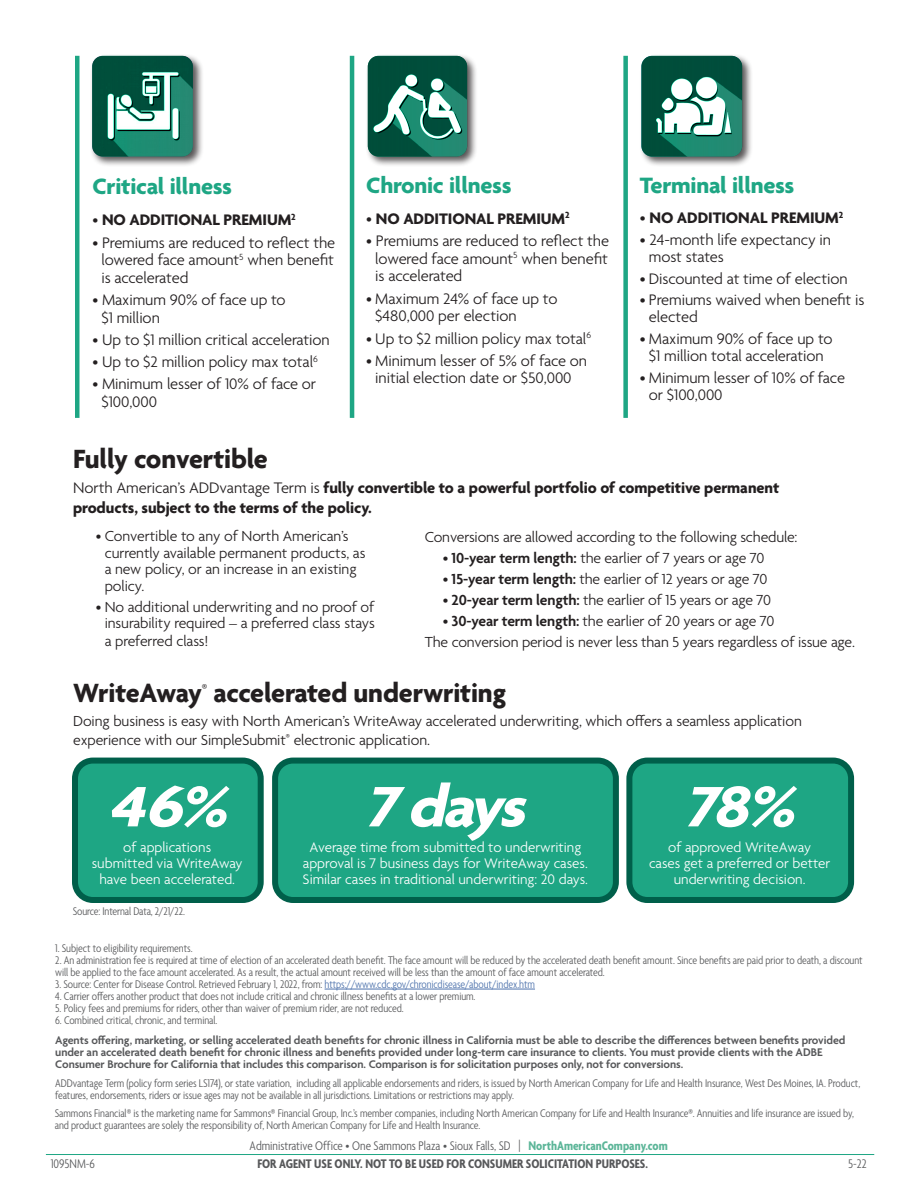
<style>
.page{position:relative;width:918px;height:1188px;background:#fff}
.page>*{position:absolute;margin:0;border:0;box-sizing:border-box;transform-origin:0 0}
.t1{font:italic 700 61.65px "Agenda";color:#fff;scale:1.1 1}
.t2{font:italic 700 61.65px "Agenda";color:#fff;scale:1.16 1}
.t3{font:700 28.5px "Agenda";letter-spacing:-.005em;color:#231f20}
.t4{font:700 24px "Agenda";letter-spacing:-.01em;color:#1ea684}
.t5{font:300 16.5px/17.7px "Agenda";letter-spacing:-.005em;color:#231f20}
.t6{font:700 16.5px/19.5px "Agenda";letter-spacing:-.005em;color:#231f20}
.t7{font:300 15.75px/16.5px "Agenda";letter-spacing:-.01em;color:#231f20}
.t8{font:300 15px/15.8px "Agenda";color:#fff;text-align:center}
.t9{font:300 condensed 13.5px "Agenda";color:#57585a}
.t10{font:700 condensed 13.5px "Agenda";color:#57585a}
.t11{font:300 12.3px "Agenda";color:#231f20}
.t12{font:300 condensed 12px/12px "Agenda";letter-spacing:-.005em;color:#57585a}
.t13{font:600 12px/12px "Agenda";letter-spacing:-.005em;color:#57585a}
.s1{font-weight:300}
.s2{font-weight:600}
.s3{color:#4d72ac}
.s4{font-weight:700;color:#5cb598}
</style>
<div class="page">
<hr style="left:46px;top:1154px;width:828px;height:1px;background:#1ea684">
<div style="left:90px;top:54px;width:114px;height:114px;background:#231f20;opacity:.75"></div>
<img style="left:92px;top:56px;width:101px;height:101px">
<div style="left:366px;top:54px;width:112px;height:114px;background:#231f20;opacity:.75"></div>
<img style="left:368px;top:56px;width:99px;height:101px">
<div style="left:639px;top:54px;width:114px;height:114px;background:#231f20;opacity:.75"></div>
<img style="left:641px;top:56px;width:101px;height:101px">
<div style="left:75px;top:56px;width:5px;height:362px;background:#1ea684"></div>
<hr style="left:350px;top:56px;width:4px;height:362px;background:#1ea684">
<div style="left:623px;top:56px;width:5px;height:362px;background:#1ea684"></div>
<div style="left:75px;top:761px;width:186px;height:139px;background:#1ea684;border-radius:18px"></div>
<div style="left:72px;top:758px;width:192px;height:145px;border:6px solid #005f4a;border-radius:18px"></div>
<div style="left:275px;top:761px;width:341px;height:139px;background:#1ea684;border-radius:18px"></div>
<div style="left:272px;top:758px;width:347px;height:145px;border:6px solid #005f4a;border-radius:18px"></div>
<div style="left:629px;top:761px;width:222px;height:139px;background:#1ea684;border-radius:18px"></div>
<div style="left:626px;top:758px;width:228px;height:145px;border:6px solid #005f4a;border-radius:18px"></div>
<hr style="left:325px;top:989px;width:210px;height:1px;background:#4d72ac">
<p class="t4" style="left:92px;top:174px;width:141px">Critical illness</p>
<p class="t6" style="left:92px;top:211px;width:205px"><span class="s1">•</span> NO ADDITIONAL PREMIUM<sup>2</sup></p>
<p class="t5" style="left:101px;top:234px;width:235px;text-align:justify;text-indent:-9px">• Premiums are reduced to reflect the lowered face amount<sup>5</sup> when benefit is accelerated</p>
<p class="t5" style="left:101px;top:292px;width:186px;text-indent:-9px">• Maximum 90% of face up to $1 million</p>
<p class="t5" style="left:92px;top:332px;width:239px">• Up to $1 million critical acceleration</p>
<p class="t5" style="left:92px;top:354px;width:227px">• Up to $2 million policy max total<sup>6</sup></p>
<p class="t5" style="left:101px;top:376px;width:216px;text-indent:-9px">• Minimum lesser of 10% of face or $100,000</p>
<p class="t4" style="left:366px;top:172px;width:147px">Chronic illness</p>
<p class="t6" style="left:366px;top:210px;width:205px"><span class="s1">•</span> NO ADDITIONAL PREMIUM<sup>2</sup></p>
<p class="t5" style="left:375px;top:233px;width:235px;text-align:justify;text-indent:-9px">• Premiums are reduced to reflect the lowered face amount<sup>5</sup> when benefit is accelerated</p>
<p class="t5" style="left:375px;top:291px;width:184px;text-indent:-9px">• Maximum 24% of face up to $480,000 per election</p>
<p class="t5" style="left:366px;top:330px;width:226px">• Up to $2 million policy max total<sup>6</sup></p>
<p class="t5" style="left:366px;top:353px;width:222px;text-align:center">• Minimum lesser of 5% of face on initial election date or $50,000</p>
<p class="t4" style="left:640px;top:172px;width:156px">Terminal illness</p>
<p class="t6" style="left:640px;top:209px;width:205px"><span class="s1">•</span> NO ADDITIONAL PREMIUM<sup>2</sup></p>
<p class="t5" style="left:649px;top:232px;width:184px;line-height:17.1px;text-indent:-9px">• 24-month life expectancy in most states</p>
<p class="t5" style="left:640px;top:270px;width:209px">• Discounted at time of election</p>
<p class="t5" style="left:649px;top:292px;width:217px;line-height:17.1px;text-indent:-9px">• Premiums waived when benefit is elected</p>
<p class="t5" style="left:640px;top:331px;width:194px;line-height:17.1px;text-align:center">• Maximum 90% of face up to $1 million total acceleration</p>
<p class="t5" style="left:649px;top:370px;width:198px;line-height:17.1px;text-indent:-9px">• Minimum lesser of 10% of face or $100,000</p>
<p class="t3" style="left:73px;top:443px;width:196px">Fully convertible</p>
<p class="t6" style="left:73px;top:479px;width:708px"><span class="s1">North American’s ADDvantage Term is</span> fully convertible to a powerful portfolio of competitive permanent products, subject to the terms of the policy.</p>
<p class="t7" style="left:105px;top:529px;width:262px;text-indent:-9px">• Convertible to any of North American’s currently available permanent products, as a new policy, or an increase in an existing policy.</p>
<p class="t7" style="left:96px;top:599px;width:281px;text-align:center">• No additional underwriting and no proof of insurability required – a preferred class stays</p>
<p class="t7" style="left:105px;top:634px;width:105px">a preferred class!</p>
<p class="t3" style="left:73px;top:677px;width:435px">WriteAway accelerated underwriting</p>
<p class="t7" style="left:425px;top:530px;width:374px">Conversions are allowed according to the following schedule:</p>
<p class="t7" style="left:443px;top:551px;width:323px">• <span class="s2">10-year term length:</span> the earlier of 7 years or age 70</p>
<p class="t7" style="left:443px;top:572px;width:326px">• <span class="s2">15-year term length:</span> the earlier of 12 years or age 70</p>
<p class="t7" style="left:443px;top:593px;width:330px">• <span class="s2">20-year term length:</span> the earlier of 15 years or age 70</p>
<p class="t7" style="left:443px;top:614px;width:333px">• <span class="s2">30-year term length:</span> the earlier of 20 years or age 70</p>
<p class="t7" style="left:425px;top:635px;width:432px">The conversion period is never less than 5 years regardless of issue age.</p>
<p class="t11" style="left:202px;top:681px;width:7px">®</p>
<p class="t7" style="left:73px;top:712px;width:730px;line-height:19.5px">Doing business is easy with North American’s WriteAway accelerated underwriting, which offers a seamless application experience with our SimpleSubmit<sup>®</sup> electronic application.</p>
<p class="t2" style="left:108px;top:773px;width:117px">46%</p>
<p class="t8" style="left:92px;top:841px;width:152px">of applications submitted via WriteAway have been accelerated.</p>
<p class="t1" style="left:366px;top:773px;width:160px">7days</p>
<p class="t8" style="left:309px;top:841px;width:273px">Average time from submitted to underwriting</p>
<p class="t8" style="left:303px;top:856px;width:287px;text-align:left">approval is 7 business days for WriteAway cases.<br>Similar cases in traditional underwriting: 20 days.</p>
<p class="t1" style="left:685px;top:773px;width:115px">78%</p>
<p class="t8" style="left:649px;top:841px;width:183px">of approved WriteAway<br>cases get a preferred or better underwriting decision.</p>
<p class="t12" style="left:73px;top:905px;width:114px">Source: Internal Data, 2/21/22.</p>
<p class="t12" style="left:55px;top:943px;width:139px">1. Subject to eligibility requirements.</p>
<p class="t12" style="left:55px;top:955px;width:809px">2. An administration fee is required at time of election of an accelerated death benefit. The face amount will be reduced by the accelerated death benefit amount. Since benefits are paid prior to death, a discount will be applied to the face amount accelerated. As a result, the actual amount received will be less than the amount of face amount accelerated.</p>
<p class="t12" style="left:55px;top:979px;width:481px">3. Source: Center for Disease Control. Retrieved February 1, 2022, from: <span class="s3">https://www.cdc.gov/chronicdisease/about/index.htm</span></p>
<p class="t12" style="left:55px;top:991px;width:422px">4. Carrier offers another product that does not include critical and chronic illness benefits at a lower premium.</p>
<p class="t12" style="left:55px;top:1003px;width:350px">5. Policy fees and premiums for riders, other than waiver of premium rider, are not reduced.</p>
<p class="t12" style="left:55px;top:1015px;width:164px">6. Combined critical, chronic, and terminal.</p>
<p class="t13" style="left:55px;top:1034px;width:792px">Agents offering, marketing, or selling accelerated death benefits for chronic illness in California must be able to describe the differences between benefits provided under an accelerated death benefit for chronic illness and benefits provided under long-term care insurance to clients. You must provide clients with the ADBE<br>Consumer Brochure for California that includes this comparison. Comparison is for solicitation purposes only, not for conversions.</p>
<p class="t12" style="left:55px;top:1078px;width:807px">ADDvantage Term (policy form series LS174), or state variation, including all applicable endorsements and riders, is issued by North American Company for Life and Health Insurance, West Des Moines, IA. Product, features, endorsements, riders or issue ages may not be available in all jurisdictions. Limitations or restrictions may apply.</p>
<p class="t12" style="left:55px;top:1108px;width:801px">Sammons Financial® is the marketing name for Sammons® Financial Group, Inc.’s member companies, including North American Company for Life and Health Insurance®. Annuities and life insurance are issued by, and product guarantees are solely the responsibility of, North American Company for Life and Health Insurance.</p>
<p class="t9" style="left:250px;top:1139px;width:420px">Administrative Office • One Sammons Plaza • Sioux Falls, SD | <span class="s4">NorthAmericanCompany.com</span></p>
<p class="t9" style="left:51px;top:1157px;width:46px">1095NM-6</p>
<p class="t10" style="left:257px;top:1157px;width:392px">FOR AGENT USE ONLY. NOT TO BE USED FOR CONSUMER SOLICITATION PURPOSES.</p>
<p class="t9" style="left:848px;top:1157px;width:20px">5-22</p>
</div>
